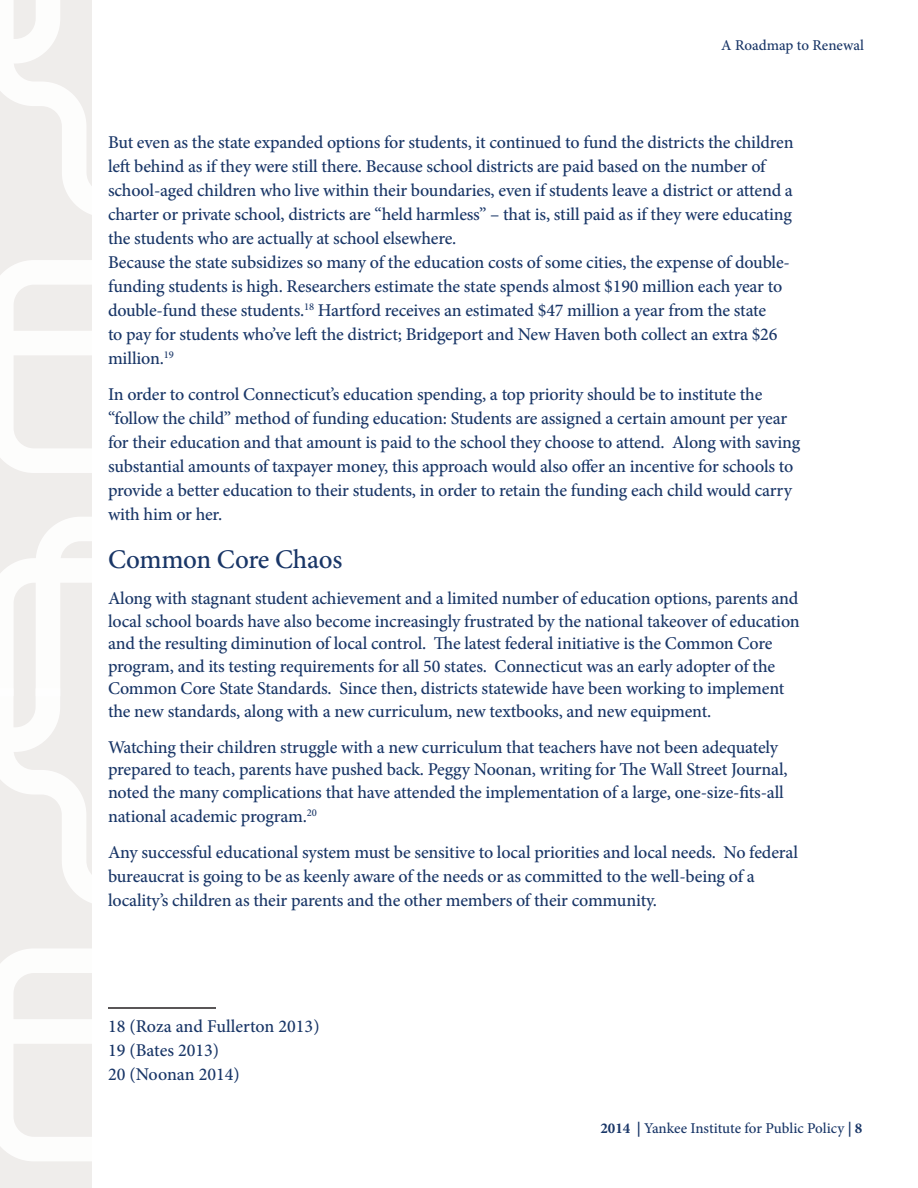
<style>
.page{position:relative;width:918px;height:1188px;background:#fff}
.page>*{position:absolute;margin:0;border:0;box-sizing:border-box;transform-origin:0 0}
.t1{font:500 27px "Minion Pro";letter-spacing:-.01em;color:#193667}
.t2{font:500 18px/24px "Minion Pro";letter-spacing:-.01em;color:#193667}
.t3{font:500 15px "Minion Pro";color:#193667}
.s1{font-weight:700}
</style>
<div class="page">
<hr style="left:108px;top:1007px;width:108px;height:2px;background:#231f20">
<svg style="left:0;top:0;width:92px;height:1188px"></svg>
<p class="t3" style="left:721px;top:35px;width:144px">A Roadmap to Renewal</p>
<p class="t2" style="left:108px;top:130px;width:687px">But even as the state expanded options for students, it continued to fund the districts the children left behind as if they were still there. Because school districts are paid based on the number of school-aged children who live within their boundaries, even if students leave a district or attend a charter or private school, districts are “held harmless” – that is, still paid as if they were educating the students who are actually at school elsewhere.<br>Because the state subsidizes so many of the education costs of some cities, the expense of double&shy;funding students is high. Researchers estimate the state spends almost $190 million each year to double-fund these students.<sup>18</sup> Hartford receives an estimated $47 million a year from the state<br>to pay for students who’ve left the district; Bridgeport and New Haven both collect an extra $26 million.<sup>19</sup></p>
<p class="t2" style="left:108px;top:382px;width:694px">In order to control Connecticut’s education spending, a top priority should be to institute the “follow the child” method of funding education: Students are assigned a certain amount per year for their education and that amount is paid to the school they choose to attend. Along with saving substantial amounts of taxpayer money, this approach would also offer an incentive for schools to provide a better education to their students, in order to retain the funding each child would carry with him or her.</p>
<h1 class="t1" style="left:108px;top:541px;width:236px">Common Core Chaos</h1>
<p class="t2" style="left:108px;top:587px;width:693px;line-height:22.5px">Along with stagnant student achievement and a limited number of education options, parents and local school boards have also become increasingly frustrated by the national takeover of education and the resulting diminution of local control. The latest federal initiative is the Common Core program, and its testing requirements for all 50 states. Connecticut was an early adopter of the Common Core State Standards. Since then, districts statewide have been working to implement the new standards, along with a new curriculum, new textbooks, and new equipment.</p>
<p class="t2" style="left:108px;top:735px;width:681px;line-height:23px">Watching their children struggle with a new curriculum that teachers have not been adequately prepared to teach, parents have pushed back. Peggy Noonan, writing for The Wall Street Journal, noted the many complications that have attended the implementation of a large, one-size-fits-all national academic program.<sup>20</sup></p>
<p class="t2" style="left:108px;top:840px;width:692px">Any successful educational system must be sensitive to local priorities and local needs. No federal bureaucrat is going to be as keenly aware of the needs or as committed to the well-being of a locality’s children as their parents and the other members of their community.</p>
<p class="t2" style="left:108px;top:1014px;width:213px">18 (Roza and Fullerton 2013)<br>19 (Bates 2013)<br>20 (Noonan 2014)</p>
<p class="t3" style="left:600px;top:1118px;width:264px"><span class="s1">2014 |</span> Yankee Institute for Public Policy <span class="s1">| 8</span></p>
</div>
